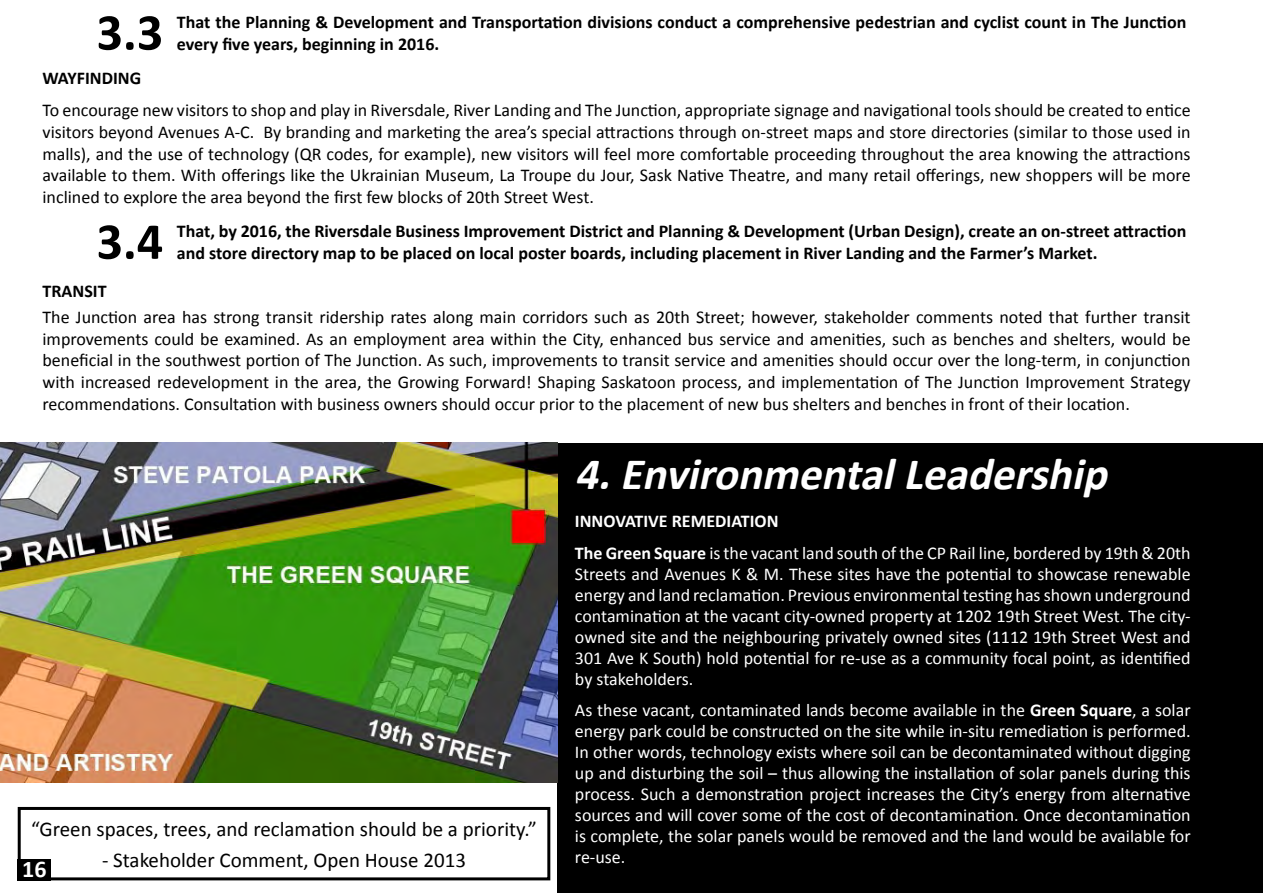
<style>
.page{position:relative;width:1263px;height:893px;background:#fff}
.page>*{position:absolute;margin:0;border:0;box-sizing:border-box;transform-origin:0 0}
.t1{font:700 52.05px "Calibri";color:#000}
.t2{font:italic 700 45px "Calibri";color:#fff}
.t3{font:700 24px "Calibri";color:#fff}
.t4{font:21px "Calibri";color:#000}
.t5{font:18px/21.6px "Calibri";color:#000;text-align:justify}
.t6{font:18px/21px "Calibri";color:#fff;text-align:justify}
.t7{font:700 18px/21.6px "Calibri";color:#000}
.s1{font-weight:700}
</style>
<div class="page">
<div style="left:557px;top:443px;width:706px;height:450px;background:#000"></div>
<img style="left:0;top:443px;width:557px;height:339px">
<svg style="left:29px;top:806px;width:510px;height:75px"></svg>
<div style="left:18px;top:807px;width:532px;height:73px;border:3px solid #000"></div>
<div style="left:18px;top:859px;width:33px;height:21px;background:#000"></div>
<h1 class="t1" style="left:97px;top:-1px;width:68px">3.3</h1>
<p class="t7" style="left:177px;top:11px;width:1011px">That the Planning &amp; Development and Transportation divisions conduct a comprehensive pedestrian and cyclist count in The Junction every five years, beginning in 2016.</p>
<p class="t7" style="left:43px;top:67px;width:100px">WAYFINDING</p>
<p class="t5" style="left:43px;top:100px;width:1149px">To encourage new visitors to shop and play in Riversdale, River Landing and The Junction, appropriate signage and navigational tools should be created to entice visitors beyond Avenues A-C. By branding and marketing the area’s special attractions through on-street maps and store directories (similar to those used in malls), and the use of technology (QR codes, for example), new visitors will feel more comfortable proceeding throughout the area knowing the attractions available to them. With offerings like the Ukrainian Museum, La Troupe du Jour, Sask Native Theatre, and many retail offerings, new shoppers will be more inclined to explore the area beyond the first few blocks of 20th Street West.</p>
<h1 class="t1" style="left:97px;top:208px;width:68px">3.4</h1>
<p class="t7" style="left:177px;top:220px;width:1011px">That, by 2016, the Riversdale Business Improvement District and Planning &amp; Development (Urban Design), create an on-street attraction and store directory map to be placed on local poster boards, including placement in River Landing and the Farmer’s Market.</p>
<p class="t7" style="left:43px;top:281px;width:66px">TRANSIT</p>
<p class="t5" style="left:43px;top:306px;width:1150px">The Junction area has strong transit ridership rates along main corridors such as 20th Street; however, stakeholder comments noted that further transit improvements could be examined. As an employment area within the City, enhanced bus service and amenities, such as benches and shelters, would be beneficial in the southwest portion of The Junction. As such, improvements to transit service and amenities should occur over the long-term, in conjunction with increased redevelopment in the area, the Growing Forward! Shaping Saskatoon process, and implementation of The Junction Improvement Strategy recommendations. Consultation with business owners should occur prior to the placement of new bus shelters and benches in front of their location.</p>
<p class="t4" style="left:31px;top:815px;width:507px">“Green spaces, trees, and reclamation should be a priority.”</p>
<p class="t4" style="left:102px;top:847px;width:365px">- Stakeholder Comment, Open House 2013</p>
<h3 class="t3" style="left:22px;top:854px;width:26px">16</h3>
<h2 class="t2" style="left:575px;top:445px;width:545px">4.EnvironmentalLeadership</h2>
<p class="t6" style="left:575px;top:505px;width:617px;line-height:31.8px"><span class="s1">INNOVATIVE REMEDIATION<br>The Green Square</span> is the vacant land south of the CP Rail line, bordered by 19th &amp; 20th</p>
<p class="t6" style="left:575px;top:563px;width:617px">Streets and Avenues K &amp; M. These sites have the potential to showcase renewable energy and land reclamation. Previous environmental testing has shown underground contamination at the vacant city-owned property at 1202 19th Street West. The city&shy;owned site and the neighbouring privately owned sites (1112 19th Street West and 301 Ave K South) hold potential for re-use as a community focal point, as identified by stakeholders.</p>
<p class="t6" style="left:575px;top:700px;width:617px">As these vacant, contaminated lands become available in the <span class="s1">Green Square</span>, a solar energy park could be constructed on the site while in-situ remediation is performed.<br>In other words, technology exists where soil can be decontaminated without digging up and disturbing the soil – thus allowing the installation of solar panels during this process. Such a demonstration project increases the City’s energy from alternative sources and will cover some of the cost of decontamination. Once decontamination is complete, the solar panels would be removed and the land would be available for re-use.</p>
</div>
